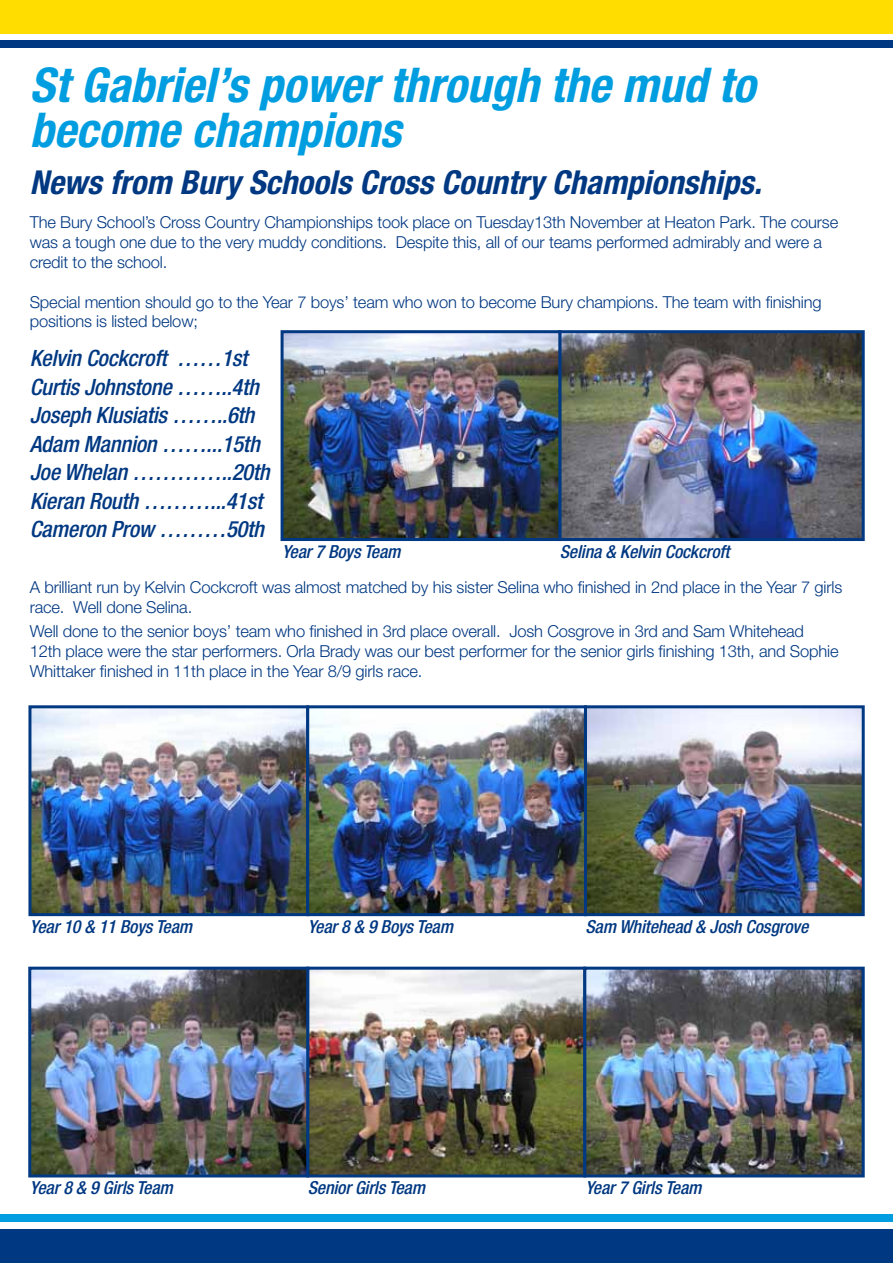
<style>
.page{position:relative;width:893px;height:1263px;background:#fff}
.page>*{position:absolute;margin:0;border:0;box-sizing:border-box;transform-origin:0 0}
.t1{font:italic 700 condensed 48px/45px "Helvetica Neue LT";color:#009ee0}
.t2{font:italic 700 condensed 33px "Helvetica Neue LT";color:#003882}
.t3{font:italic 500 condensed 22.5px/28.5px "Helvetica Neue LT";letter-spacing:-.01em;color:#003882}
.t4{font:italic 500 condensed 18px "Helvetica Neue LT";letter-spacing:-.01em;color:#003882}
.t5{font:300 16.5px/19.8px "Helvetica Neue LT";letter-spacing:-.01em;color:#003882}
</style>
<div class="page">
<div style="left:0;top:0;width:893px;height:34px;background:#fd0"></div>
<div style="left:0;top:40px;width:893px;height:8px;background:#003882"></div>
<div style="left:0;top:1229px;width:893px;height:34px;background:#003882"></div>
<div style="left:0;top:1214px;width:893px;height:8px;background:#009ee0"></div>
<img style="left:285px;top:334px;width:576px;height:203px">
<div style="left:558px;top:330px;width:307px;height:211px;border:3px solid #003882"></div>
<img style="left:32px;top:709px;width:829px;height:203px">
<div style="left:584px;top:705px;width:281px;height:211px;border:3px solid #003882"></div>
<div style="left:28px;top:705px;width:281px;height:211px;border:3px solid #003882"></div>
<div style="left:306px;top:705px;width:281px;height:211px;border:3px solid #003882"></div>
<div style="left:281px;top:330px;width:280px;height:211px;border:3px solid #003882"></div>
<img style="left:32px;top:971px;width:829px;height:202px">
<div style="left:306px;top:967px;width:280px;height:210px;border:3px solid #003882"></div>
<div style="left:28px;top:967px;width:281px;height:210px;border:3px solid #003882"></div>
<div style="left:583px;top:967px;width:282px;height:210px;border:3px solid #003882"></div>
<h1 class="t1" style="left:30px;top:62px;width:727px">St Gabriel’s power through the mud to become champions</h1>
<h2 class="t2" style="left:30px;top:162px;width:733px">News from Bury Schools Cross Country Championships.</h2>
<p class="t5" style="left:30px;top:212px;width:810px">The Bury School’s Cross Country Championships took place on Tuesday13th November at Heaton Park. The course was a tough one due to the very muddy conditions. Despite this, all of our teams performed admirably and were a credit to the school.</p>
<p class="t5" style="left:30px;top:291px;width:793px">Special mention should go to the Year 7 boys’ team who won to become Bury champions. The team with finishing positions is listed below;</p>
<h3 class="t3" style="left:30px;top:344px;width:241px">Kelvin Cockcroft ……1st<br>Curtis Johnstone ……..4th<br>Joseph Klusiatis ……..6th<br>Adam Mannion ……...15th<br>Joe Whelan …………..20th<br>Kieran Routh ………...41st<br>Cameron Prow ………50th</h3>
<p class="t4" style="left:282px;top:541px;width:120px">Year 7 Boys Team</p>
<p class="t4" style="left:560px;top:541px;width:171px">Selina &amp; Kelvin Cockcroft</p>
<p class="t5" style="left:30px;top:577px;width:814px">A brilliant run by Kelvin Cockcroft was almost matched by his sister Selina who finished in 2nd place in the Year 7 girls race. Well done Selina.</p>
<p class="t5" style="left:30px;top:621px;width:810px">Well done to the senior boys’ team who finished in 3rd place overall. Josh Cosgrove in 3rd and Sam Whitehead<br>12th place were the star performers. Orla Brady was our best performer for the senior girls finishing 13th, and Sophie<br>Whittaker finished in 11th place in the Year 8/9 girls race.</p>
<p class="t4" style="left:30px;top:916px;width:164px">Year 10 &amp; 11 Boys Team</p>
<p class="t4" style="left:30px;top:1177px;width:144px">Year 8 &amp; 9 Girls Team</p>
<p class="t4" style="left:308px;top:916px;width:147px">Year 8 &amp; 9 Boys Team</p>
<p class="t4" style="left:308px;top:1177px;width:119px">Senior Girls Team</p>
<p class="t4" style="left:585px;top:916px;width:224px">Sam Whitehead &amp; Josh Cosgrove</p>
<p class="t4" style="left:585px;top:1177px;width:118px">Year 7 Girls Team</p>
</div>
